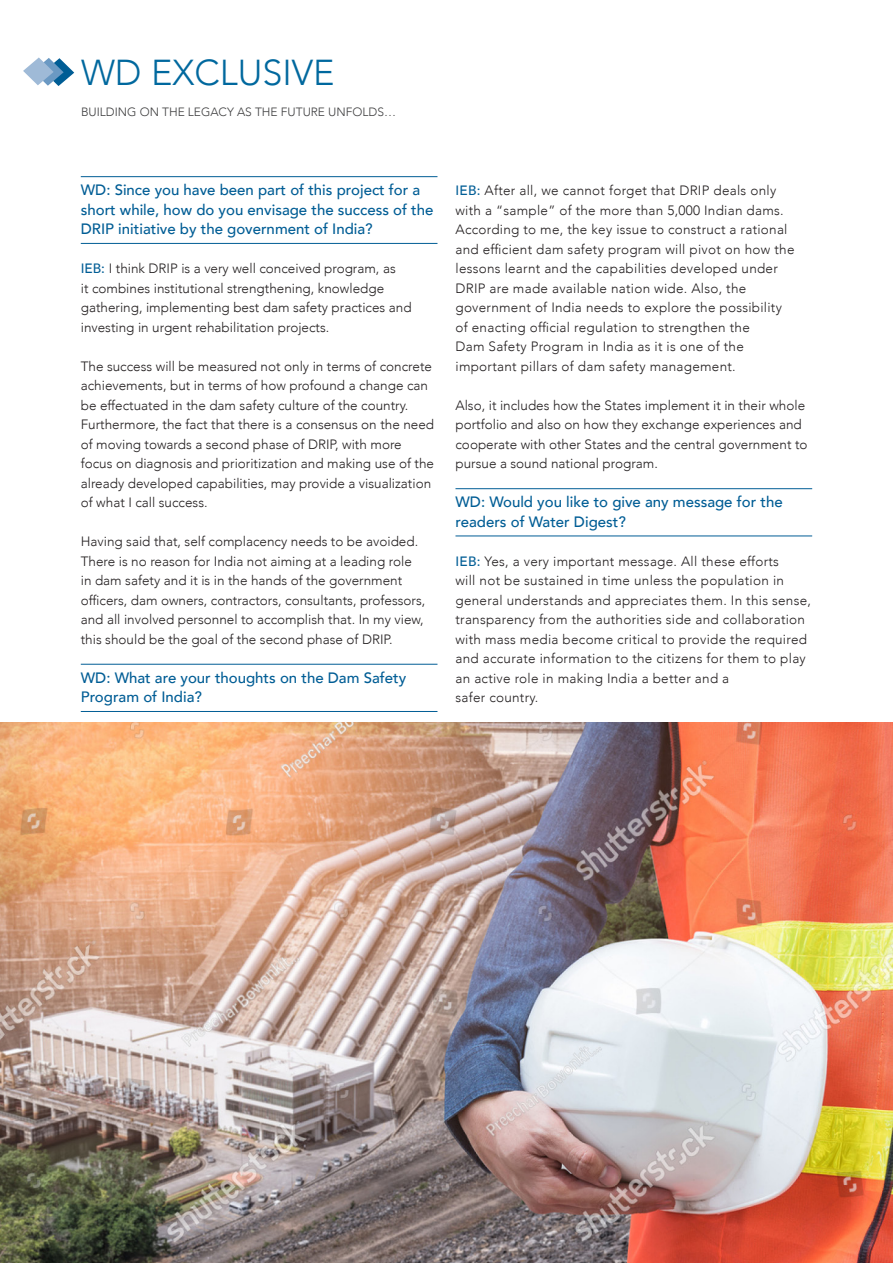
<style>
.page{position:relative;width:893px;height:1263px;background:#fff}
.page>*{position:absolute;margin:0;border:0;box-sizing:border-box;transform-origin:0 0}
.t1{font:300 36px "Avenir";color:#00689e}
.Question{font:500 15px/19.5px "Avenir";color:#005d95}
.Answer{font:300 13.5px/19.5px "Avenir";color:#231f20}
.Answer-2{font:300 13.5px/19.5px "Avenir";letter-spacing:.02em;color:#231f20}
.t2{font:300 12px "Avenir";color:#3e3e3f}
.s1{font-weight:500;color:#005d95}
</style>
<div class="page">
<svg style="left:23px;top:57px;width:51px;height:29px"></svg>
<hr style="left:81px;top:176px;width:356px;height:1px;background:#005d95">
<hr style="left:81px;top:243px;width:356px;height:1px;background:#005d95">
<hr style="left:81px;top:664px;width:356px;height:1px;background:#005d95">
<hr style="left:81px;top:711px;width:356px;height:1px;background:#005d95">
<hr style="left:455px;top:488px;width:357px;height:1px;background:#005d95">
<hr style="left:455px;top:536px;width:357px;height:1px;background:#005d95">
<img style="left:0;top:722px;width:893px;height:541px">
<h1 class="t1" style="left:81px;top:52px;width:255px">WD EXCLUSIVE</h1>
<p class="t2" style="left:81px;top:104px;width:316px">BUILDING ON THE LEGACY AS THE FUTURE UNFOLDS…</p>
<p class="Question" style="left:81px;top:180px;width:354px">WD: Since you have been part of this project for a short while, how do you envisage the success of the<br>DRIP initiative by the government of India?</p>
<p class="Answer" style="left:81px;top:259px;width:332px"><span class="s1">IEB:</span> I think DRIP is a very well conceived program, as<br>it combines institutional strengthening, knowledge gathering, implementing best dam safety practices and investing in urgent rehabilitation projects.</p>
<p class="Answer" style="left:81px;top:356px;width:355px">The success will be measured not only in terms of concrete achievements, but in terms of how profound a change can be effectuated in the dam safety culture of the country.<br>Furthermore, the fact that there is a consensus on the need of moving towards a second phase of DRIP, with more focus on diagnosis and prioritization and making use of the already developed capabilities, may provide a visualization of what I call success.</p>
<p class="Answer" style="left:81px;top:532px;width:346px">Having said that, self complacency needs to be avoided.<br>There is no reason for India not aiming at a leading role in dam safety and it is in the hands of the government officers, dam owners, contractors, consultants, professors, and all involved personnel to accomplish that. In my view, this should be the goal of the second phase of DRIP.</p>
<p class="Question" style="left:81px;top:667px;width:327px">WD: What are your thoughts on the Dam Safety<br>Program of India?</p>
<p class="Answer-2" style="left:455px;top:181px;width:340px"><span class="s1">IEB:</span> After all, we cannot forget that DRIP deals only with a “sample” of the more than 5,000 Indian dams.<br>According to me, the key issue to construct a rational and efficient dam safety program will pivot on how the lessons learnt and the capabilities developed under DRIP are made available nation wide. Also, the government of India needs to explore the possibility of enacting official regulation to strengthen the<br>Dam Safety Program in India as it is one of the important pillars of dam safety management.</p>
<p class="Answer" style="left:455px;top:395px;width:353px">Also, it includes how the States implement it in their whole portfolio and also on how they exchange experiences and cooperate with other States and the central government to pursue a sound national program.</p>
<p class="Question" style="left:455px;top:492px;width:329px">WD: Would you like to give any message for the readers of Water Digest?</p>
<p class="Answer-2" style="left:455px;top:551px;width:357px"><span class="s1">IEB:</span> Yes, a very important message. All these efforts<br>will not be sustained in time unless the population in general understands and appreciates them. In this sense, transparency from the authorities side and collaboration with mass media become critical to provide the required and accurate information to the citizens for them to play an active role in making India a better and a<br>safer country.</p>
</div>
